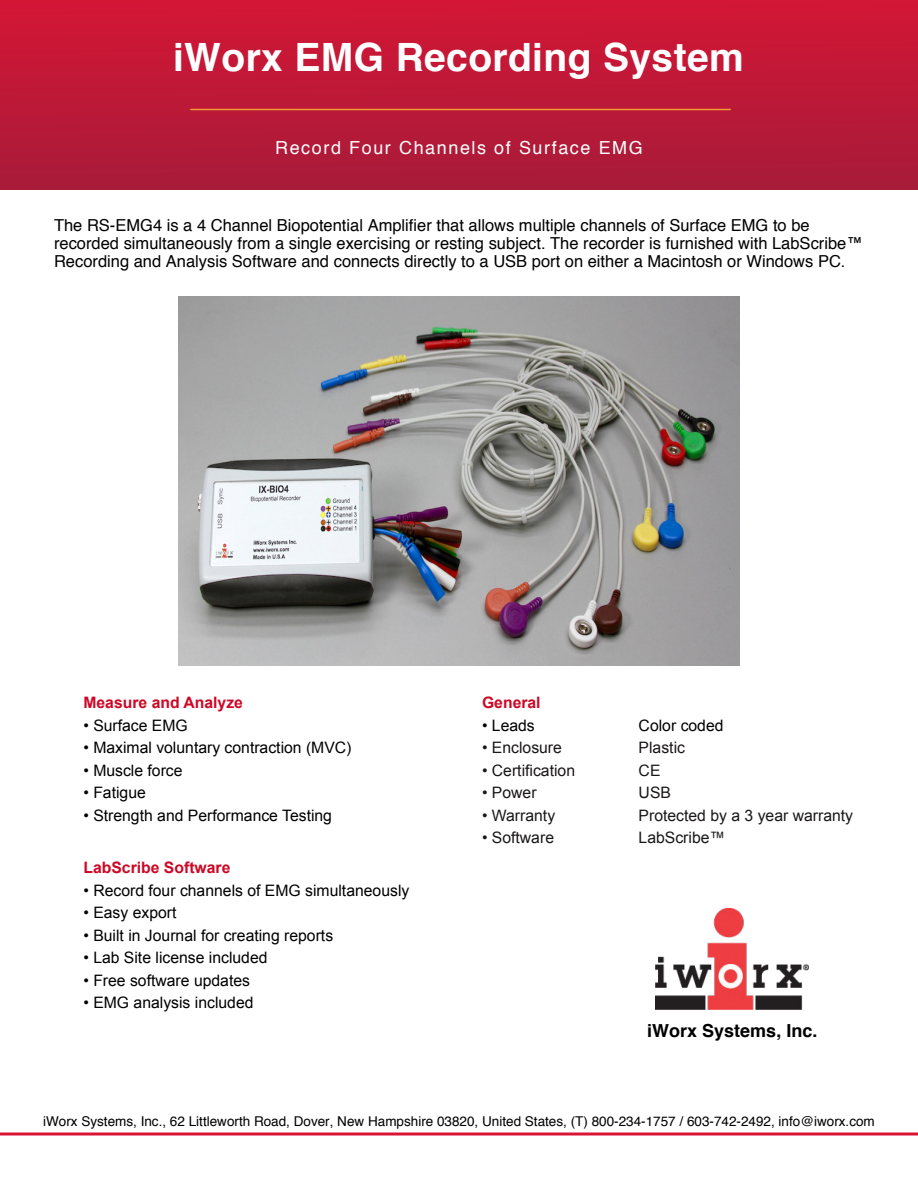
<style>
.page{position:relative;width:918px;height:1188px;background:#fff}
.page>*{position:absolute;margin:0;border:0;box-sizing:border-box;transform-origin:0 0}
.t1{font:700 39px "Helvetica";letter-spacing:.01em;color:#fff}
.t2{font:18px "Helvetica";letter-spacing:.09em;color:#fff}
.t3{font:700 18px "Helvetica";color:#000}
.t4{font:16.5px/18px "Helvetica";color:#000}
.t5{font:15.75px "Arial";color:#000}
.t6{font:15.75px "Arial";color:#1a1718}
.t7{font:700 15.75px "Arial";color:#cc0826}
.t8{font:13.5px "Helvetica";color:#000}
</style>
<div class="page">
<img style="left:0;top:0;width:918px;height:189px">
<hr style="left:191px;top:109px;width:539px;height:1px;background:#f19833">
<svg style="left:0;top:1132px;width:918px;height:4px"></svg>
<img style="left:656px;top:908px;width:153px;height:102px">
<img style="left:179px;top:297px;width:560px;height:368px">
<h1 class="t1" style="left:173px;top:42px;width:572px">iWorx EMG Recording System</h1>
<p class="t2" style="left:275px;top:141px;width:369px">Record Four Channels of Surface EMG</p>
<p class="t4" style="left:54px;top:217px;width:810px">The RS-EMG4 is a 4 Channel Biopotential Amplifier that allows multiple channels of Surface EMG to be recorded simultaneously from a single exercising or resting subject. The recorder is furnished with LabScribe™<br>Recording and Analysis Software and connects directly to a USB port on either a Macintosh or Windows PC.</p>
<p class="t7" style="left:83px;top:697px;width:161px">Measure and Analyze</p>
<p class="t5" style="left:83px;top:719px;width:106px">• Surface EMG</p>
<p class="t5" style="left:83px;top:742px;width:270px">• Maximal voluntary contraction (MVC)</p>
<p class="t5" style="left:83px;top:764px;width:101px">• Muscle force</p>
<p class="t5" style="left:83px;top:787px;width:64px">• Fatigue</p>
<p class="t5" style="left:83px;top:809px;width:250px">• Strength and Performance Testing</p>
<p class="t7" style="left:83px;top:862px;width:149px">LabScribe Software</p>
<p class="t5" style="left:83px;top:884px;width:327px">• Record four channels of EMG simultaneously</p>
<p class="t5" style="left:83px;top:907px;width:95px">• Easy export</p>
<p class="t5" style="left:83px;top:929px;width:251px">• Built in Journal for creating reports</p>
<p class="t5" style="left:83px;top:952px;width:186px">• Lab Site license included</p>
<p class="t5" style="left:83px;top:974px;width:168px">• Free software updates</p>
<p class="t5" style="left:83px;top:997px;width:172px">• EMG analysis included</p>
<p class="t7" style="left:482px;top:697px;width:60px">General</p>
<p class="t5" style="left:482px;top:719px;width:54px">• Leads</p>
<p class="t5" style="left:639px;top:719px;width:86px">Color coded</p>
<p class="t6" style="left:482px;top:742px;width:81px">• Enclosure</p>
<p class="t6" style="left:639px;top:742px;width:48px">Plastic</p>
<p class="t6" style="left:482px;top:764px;width:95px">• Certification</p>
<p class="t6" style="left:639px;top:764px;width:23px">CE</p>
<p class="t6" style="left:482px;top:787px;width:56px">• Power</p>
<p class="t6" style="left:639px;top:787px;width:34px">USB</p>
<p class="t6" style="left:482px;top:809px;width:75px">• Warranty</p>
<p class="t6" style="left:639px;top:809px;width:216px">Protected by a 3 year warranty</p>
<p class="t6" style="left:482px;top:832px;width:74px">• Software</p>
<p class="t6" style="left:639px;top:832px;width:88px">LabScribe™</p>
<p class="t3" style="left:647px;top:1023px;width:172px">iWorx Systems, Inc.</p>
<p class="t8" style="left:43px;top:1115px;width:833px">iWorx Systems, Inc., 62 Littleworth Road, Dover, New Hampshire 03820, United States, (T) 800-234-1757 / 603-742-2492, info@iworx.com</p>
</div>
